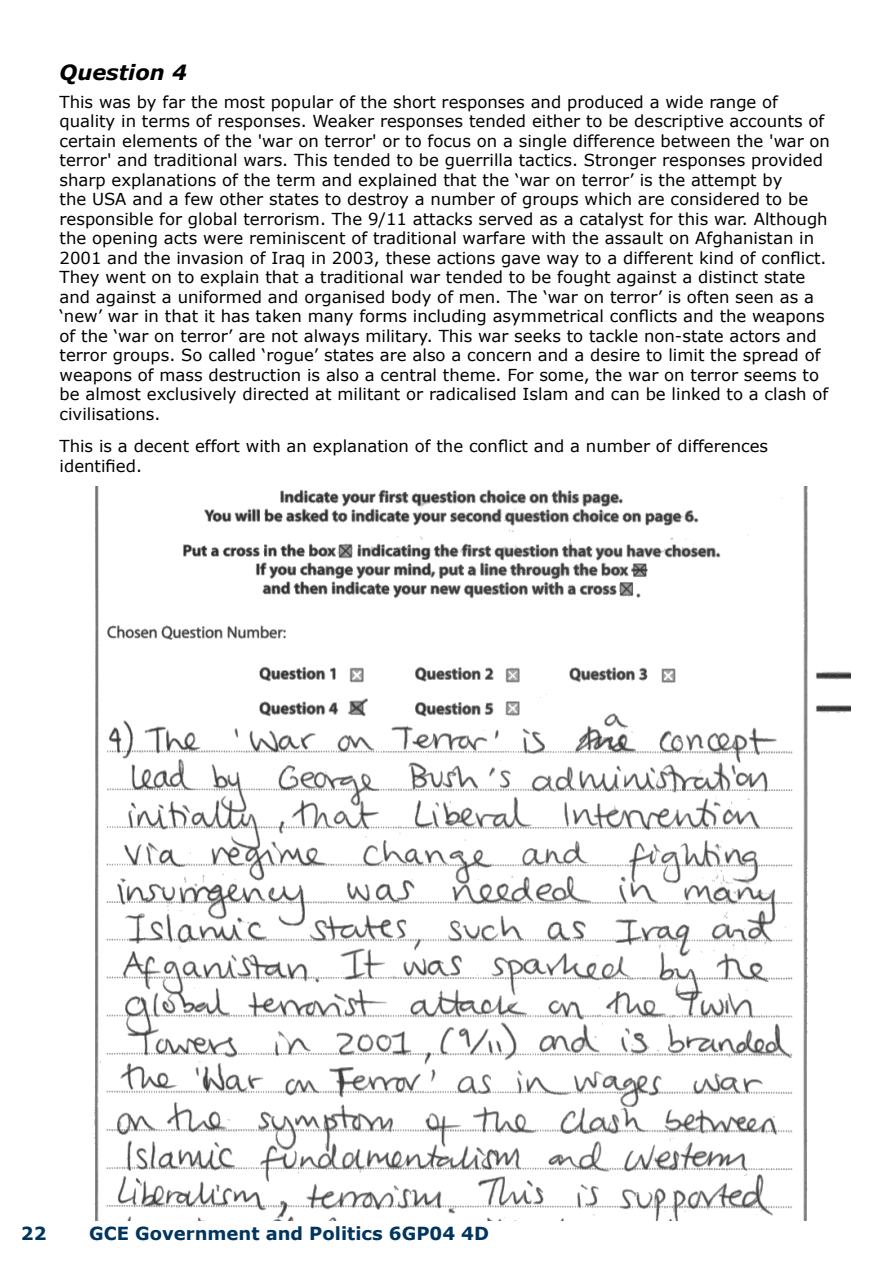
<style>
.page{position:relative;width:893px;height:1263px;background:#fff}
.page>*{position:absolute;margin:0;border:0;box-sizing:border-box;transform-origin:0 0}
.t1{font:italic 700 21px "Verdana";color:#000}
.t2{font:700 18px "Verdana";color:#00355f}
.t3{font:16.5px/19.5px "Verdana";color:#000}
</style>
<div class="page">
<img style="left:94px;top:487px;width:756px;height:733px">
<p class="t1" style="left:60px;top:57px;width:129px">Question 4</p>
<p class="t3" style="left:60px;top:92px;width:772px">This was by far the most popular of the short responses and produced a wide range of quality in terms of responses. Weaker responses tended either to be descriptive accounts of certain elements of the 'war on terror' or to focus on a single difference between the 'war on terror' and traditional wars. This tended to be guerrilla tactics. Stronger responses provided sharp explanations of the term and explained that the ‘war on terror’ is the attempt by<br>the USA and a few other states to destroy a number of groups which are considered to be responsible for global terrorism. The 9/11 attacks served as a catalyst for this war. Although the opening acts were reminiscent of traditional warfare with the assault on Afghanistan in 2001 and the invasion of Iraq in 2003, these actions gave way to a different kind of conflict.<br>They went on to explain that a traditional war tended to be fought against a distinct state and against a uniformed and organised body of men. The ‘war on terror’ is often seen as a ‘new’ war in that it has taken many forms including asymmetrical conflicts and the weapons of the ‘war on terror’ are not always military. This war seeks to tackle non-state actors and terror groups. So called ‘rogue’ states are also a concern and a desire to limit the spread of weapons of mass destruction is also a central theme. For some, the war on terror seems to be almost exclusively directed at militant or radicalised Islam and can be linked to a clash of civilisations.</p>
<p class="t3" style="left:60px;top:436px;width:710px">This is a decent effort with an explanation of the conflict and a number of differences identified.</p>
<p class="t2" style="left:21px;top:1221px;width:27px">22</p>
<p class="t2" style="left:89px;top:1221px;width:401px">GCE Government and Politics 6GP04 4D</p>
</div>
